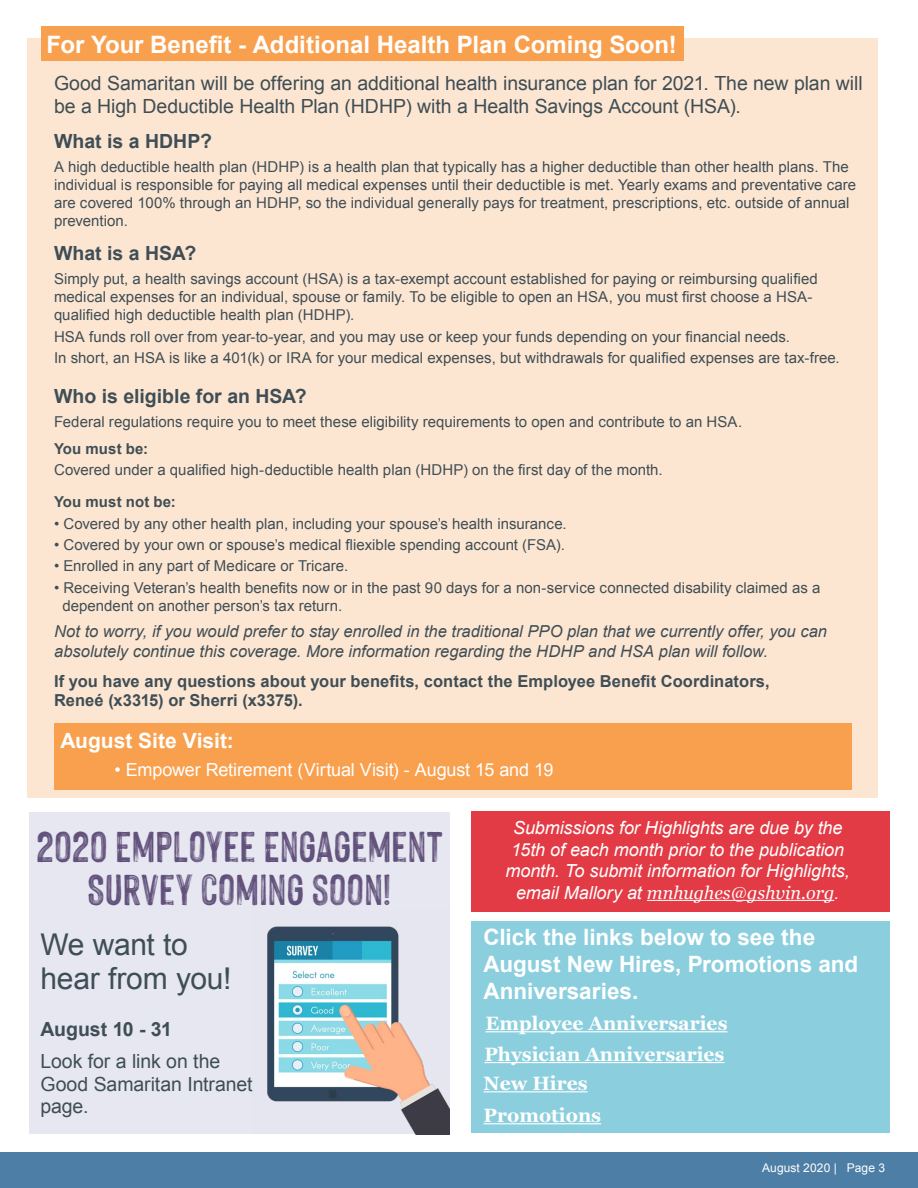
<style>
.page{position:relative;width:918px;height:1188px;background:#fff}
.page>*{position:absolute;margin:0;border:0;box-sizing:border-box;transform-origin:0 0}
.t1{font:47.4px/43.8px "Hackney Personal Use Only";letter-spacing:-.01em;color:#62517b;text-align:center}
.t2{font:30px/34.5px "Arial";letter-spacing:-.01em;color:#3f4e56}
.t3{font:700 24px "Arial";color:#fff}
.t4{font:700 22.5px/27px "Arial";color:#fff}
.t5{font:700 21px "Arial";color:#fff}
.t6{font:19.5px/22.5px "Arial";letter-spacing:-.005em;color:#3f4e56}
.t7{font:700 19.5px "Arial";color:#3f4e56}
.t8{font:700 19.35px/30px "Georgia";color:#fff}
.t9{font:italic 18px/21.6px "Arial";letter-spacing:-.005em;color:#fff;text-align:center}
.t10{font:18px "Arial";letter-spacing:-.005em;color:#fff}
.t11{font:italic 18px "Georgia";color:#fff}
.t12{font:italic 16.5px/19.8px "Arial";color:#3f4e56}
.t13{font:700 16.5px/19.8px "Arial";letter-spacing:.005em;color:#3f4e56}
.t14{font:15px/18px "Arial";letter-spacing:.005em;color:#3f4e56}
.t15{font:700 15px "Arial";letter-spacing:.005em;color:#3f4e56}
.t16{font:12px "Arial";letter-spacing:.01em;color:#fff}
.s1{font-family:"Arial"}
</style>
<div class="page">
<div style="left:0;top:1152px;width:918px;height:36px;background:#4d7ea6"></div>
<div style="left:27px;top:38px;width:851px;height:760px;background:#fde6d1"></div>
<div style="left:41px;top:27px;width:643px;height:34px;background:#f9a04e"></div>
<div style="left:29px;top:813px;width:421px;height:321px;background:#e7e7f2"></div>
<div style="left:471px;top:921px;width:418px;height:212px;background:#8bcfde"></div>
<hr style="left:486px;top:1031px;width:242px;height:1px;background:#fff">
<hr style="left:484px;top:1062px;width:241px;height:1px;background:#fff">
<hr style="left:484px;top:1091px;width:104px;height:1px;background:#fff">
<hr style="left:484px;top:1123px;width:117px;height:1px;background:#fff">
<div style="left:55px;top:723px;width:797px;height:67px;background:#f9a04e"></div>
<div style="left:471px;top:811px;width:418px;height:100px;background:#e33b45"></div>
<hr style="left:647px;top:900px;width:187px;height:1px;background:#fff">
<img style="left:267px;top:926px;width:183px;height:208px">
<h3 class="t3" style="left:46px;top:29px;width:632px">For Your Benefit - Additional Health Plan Coming Soon!</h3>
<h3 class="t6" style="left:54px;top:72px;width:810px;line-height:23.4px">Good Samaritan will be offering an additional health insurance plan for 2021. The new plan will be a High Deductible Health Plan (HDHP) with a Health Savings Account (HSA).</h3>
<h3 class="t7" style="left:54px;top:128px;width:160px">What is a HDHP?</h3>
<p class="t14" style="left:54px;top:158px;width:804px">A high deductible health plan (HDHP) is a health plan that typically has a higher deductible than other health plans. The individual is responsible for paying all medical expenses until their deductible is met. Yearly exams and preventative care are covered 100% through an HDHP, so the individual generally pays for treatment, prescriptions, etc. outside of annual prevention.</p>
<h3 class="t7" style="left:54px;top:240px;width:144px">What is a HSA?</h3>
<p class="t14" style="left:54px;top:270px;width:765px">Simply put, a health savings account (HSA) is a tax-exempt account established for paying or reimbursing qualified medical expenses for an individual, spouse or family. To be eligible to open an HSA, you must first choose a HSA&shy;qualified high deductible health plan (HDHP).</p>
<p class="t14" style="left:54px;top:326px;width:787px;line-height:21.3px">HSA funds roll over from year-to-year, and you may use or keep your funds depending on your financial needs.<br>In short, an HSA is like a 401(k) or IRA for your medical expenses, but withdrawals for qualified expenses are tax-free.</p>
<h3 class="t7" style="left:54px;top:384px;width:254px">Who is eligible for an HSA?</h3>
<p class="t14" style="left:54px;top:413px;width:690px">Federal regulations require you to meet these eligibility requirements to open and contribute to an HSA.</p>
<p class="t15" style="left:54px;top:438px;width:96px">You must be:</p>
<p class="t14" style="left:54px;top:461px;width:610px">Covered under a qualified high-deductible health plan (HDHP) on the first day of the month.</p>
<p class="t15" style="left:54px;top:492px;width:123px">You must not be:</p>
<p class="t14" style="left:54px;top:515px;width:514px">• Covered by any other health plan, including your spouse’s health insurance.</p>
<p class="t14" style="left:54px;top:536px;width:512px">• Covered by your own or spouse’s medical fliexible spending account (FSA).</p>
<p class="t14" style="left:54px;top:557px;width:296px">• Enrolled in any part of Medicare or Tricare.</p>
<p class="t14" style="left:62px;top:579px;width:760px;text-indent:-8px">• Receiving Veteran’s health benefits now or in the past 90 days for a non-service connected disability claimed as a dependent on another person’s tax return.</p>
<p class="t12" style="left:54px;top:622px;width:774px">Not to worry, if you would prefer to stay enrolled in the traditional PPO plan that we currently offer, you can absolutely continue this coverage. More information regarding the HDHP and HSA plan will follow.</p>
<p class="t13" style="left:54px;top:671px;width:717px">If you have any questions about your benefits, contact the Employee Benefit Coordinators,<br>Reneé (x3315) or Sherri (x3375).</p>
<h3 class="t5" style="left:61px;top:726px;width:175px">August Site Visit:</h3>
<p class="t10" style="left:115px;top:758px;width:440px">• Empower Retirement (Virtual Visit) - August 15 and 19</p>
<h1 class="t1" style="left:36px;top:823px;width:409px">2020 EMPLOYEE ENGAGEMENT<br>SURVEY COMING SOON!</h1>
<h2 class="t2" style="left:40px;top:928px;width:192px">We want to hear from you!</h2>
<h3 class="t7" style="left:40px;top:1016px;width:133px">August 10 - 31</h3>
<h3 class="t6" style="left:40px;top:1050px;width:213px">Look for a link on the<br>Good Samaritan Intranet page.</h3>
<p class="t9" style="left:506px;top:817px;width:346px">Submissions for Highlights are due by the<br>15th of each month prior to the publication month. To submit information for Highlights,</p>
<p class="t11" style="left:516px;top:879px;width:325px"><span class="s1">email Mallory at</span> mnhughes@gshvin.org<span class="s1">.</span></p>
<h3 class="t4" style="left:484px;top:924px;width:376px">Click the links below to see the<br>August New Hires, Promotions and<br>Anniversaries.</h3>
<p class="t8" style="left:484px;top:1007px;width:245px">Employee Anniversaries<br>Physician Anniversaries<br>New Hires</p>
<p class="t8" style="left:484px;top:1099px;width:119px">Promotions</p>
<p class="t16" style="left:762px;top:1160px;width:124px">August 2020 | Page 3</p>
</div>
